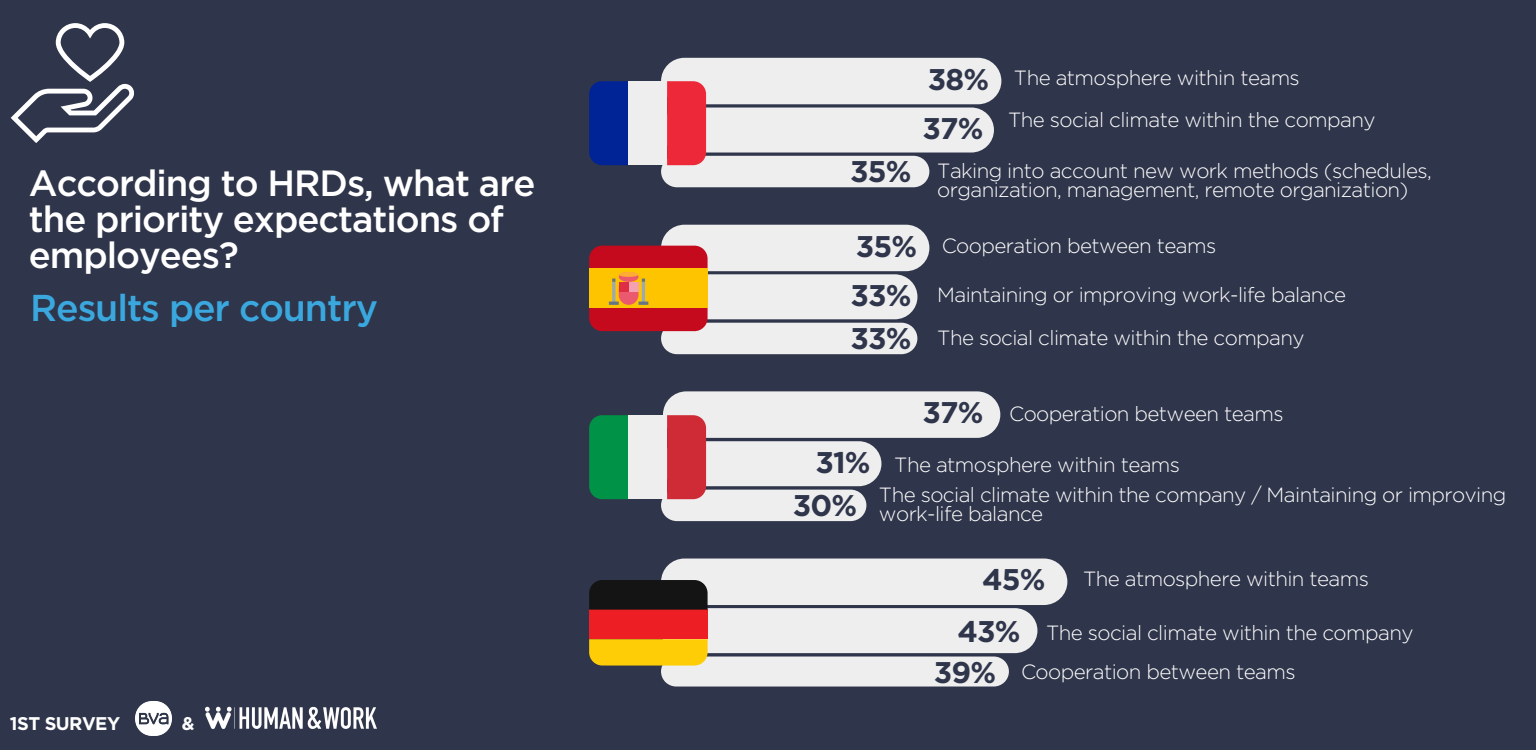
<style>
.page{position:relative;width:1536px;height:750px;background:#2f354a}
.page>*{position:absolute;margin:0;border:0;box-sizing:border-box;transform-origin:0 0}
.t1{font:500 37.4px "Gotham";letter-spacing:-.03em;color:#3aa8de}
.t2{font:500 36.4px/36px "Gotham";letter-spacing:-.03em;color:#fff}
.t3{font:700 29.8px "Gotham";letter-spacing:-.03em;color:#2f354a}
.t4{font:300 20.6px/42.4px "Gotham";letter-spacing:-.03em;color:#fff}
.t5{font:700 18.4px "Gotham";letter-spacing:-.03em;color:#fff}
.s1{font-weight:700;font-size:29.8px;color:#2f354a}
</style>
<div class="page">
<svg style="left:11px;top:23px;width:123px;height:120px"></svg>
<div style="left:661px;top:58px;width:340px;height:46px;background:#eee;border-radius:23px"></div>
<div style="left:661px;top:108px;width:333px;height:45px;background:#eee;border-radius:23px"></div>
<svg style="left:661px;top:81px;width:268px;height:106px"></svg>
<div style="left:589px;top:81px;width:39px;height:84px;background:#002495"></div>
<div style="left:628px;top:81px;width:39px;height:84px;background:#eee"></div>
<div style="left:661px;top:225px;width:268px;height:46px;background:#eee;border-radius:23px"></div>
<div style="left:661px;top:274px;width:256px;height:45px;background:#eee;border-radius:23px"></div>
<div style="left:661px;top:323px;width:256px;height:31px;background:#eee"></div>
<div style="left:589px;top:246px;width:119px;height:85px;background:#c60a1d;border-radius:13px"></div>
<div style="left:589px;top:269px;width:119px;height:39px;background:#ffc400"></div>
<svg style="left:609px;top:272px;width:39px;height:33px"></svg>
<div style="left:661px;top:441px;width:220px;height:45px;background:#eee;border-radius:23px"></div>
<div style="left:661px;top:559px;width:406px;height:46px;background:#eee;border-radius:23px"></div>
<div style="left:661px;top:608px;width:376px;height:45px;background:#eee;border-radius:23px"></div>
<svg style="left:589px;top:639px;width:420px;height:48px"></svg>
<div style="left:589px;top:610px;width:119px;height:29px;background:#ed1f24"></div>
<div style="left:589px;top:580px;width:119px;height:30px;background:#141414"></div>
<div style="left:663px;top:391px;width:337px;height:47px;background:#eee;border-radius:23px"></div>
<svg style="left:661px;top:415px;width:205px;height:106px"></svg>
<div style="left:589px;top:415px;width:39px;height:84px;background:#009246"></div>
<div style="left:628px;top:415px;width:39px;height:84px;background:#eee"></div>
<img style="left:205px;top:707px;width:171px;height:22px">
<img style="left:135px;top:701px;width:36px;height:35px">
<h2 class="t2" style="left:29px;top:167px;width:508px">According to HRDs, what are the priority expectations of employees?</h2>
<h1 class="t1" style="left:30px;top:292px;width:349px">Results per country</h1>
<p class="t5" style="left:10px;top:716px;width:112px">1ST SURVEY</p>
<p class="t5" style="left:182px;top:716px;width:14px">&amp;</p>
<h3 class="t3" style="left:850px;top:158px;width:63px">35%</h3>
<p class="t4" style="left:1008px;top:58px;width:369px;text-indent:-80px"><span class="s1">38%</span> The atmosphere within teams<br>The social climate within the company</p>
<h3 class="t3" style="left:922px;top:115px;width:63px">37%</h3>
<p class="t4" style="left:937px;top:162px;width:496px;line-height:19.6px">Taking into account new work methods (schedules, organization, management, remote organization)</p>
<p class="t4" style="left:856px;top:226px;width:362px"><span class="s1">35%</span> Cooperation between teams</p>
<p class="t4" style="left:850px;top:275px;width:497px"><span class="s1">33%</span> Maintaining or improving work-life balance<br><span class="s1">33%</span> The social climate within the company</p>
<h3 class="t3" style="left:922px;top:400px;width:63px">37%</h3>
<p class="t4" style="left:1009px;top:394px;width:276px">Cooperation between teams</p>
<p class="t4" style="left:879px;top:450px;width:629px;line-height:30px;text-indent:-64px"><span class="s1">31%</span> The atmosphere within teams<br>The social climate within the company / Maintaining or improving</p>
<p class="t4" style="left:793px;top:494px;width:252px"><sup>30%</sup> work-life balance</p>
<h3 class="t3" style="left:982px;top:566px;width:65px">45%</h3>
<p class="t4" style="left:1083px;top:559px;width:287px">The atmosphere within teams</p>
<p class="t4" style="left:934px;top:614px;width:481px;line-height:39.6px;text-indent:23px"><span class="s1">43%</span> The social climate within the company<br><span class="s1">39%</span> Cooperation between teams</p>
</div>
